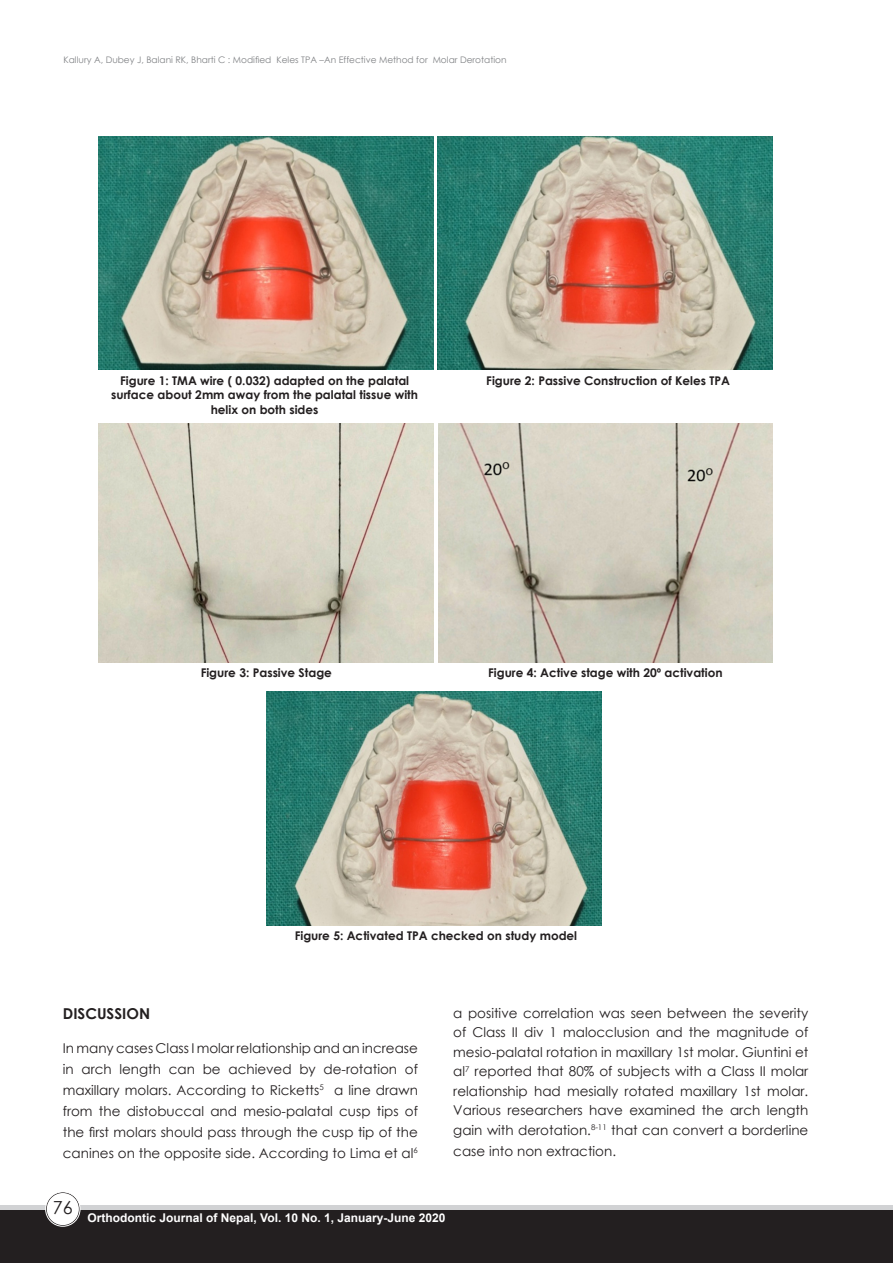
<style>
.page{position:relative;width:893px;height:1263px;background:#fff}
.page>*{position:absolute;margin:0;border:0;box-sizing:border-box;transform-origin:0 0}
.t1{font:18px "Century Gothic";color:#231f20}
.t2{font:700 15px "Century Gothic";color:#231f20}
.t3{font:13.5px/19.5px "Century Gothic";color:#231f20;text-align:justify}
.t4{font:700 12px/14.4px "Century Gothic";color:#231f20;text-align:center}
.t5{font:700 12px "Arial";color:#fff}
.t6{font:9px "Century Gothic";color:#808285}
</style>
<div class="page">
<div style="left:0;top:1205px;width:893px;height:58px;background:linear-gradient(to right,#d1d2d4,#d1d2d4)"></div>
<div style="left:0;top:1211px;width:893px;height:52px;background:#231f20"></div>
<div style="left:46px;top:1192px;width:33px;height:33px;background:#fff;border-radius:50%"></div>
<div style="left:46px;top:1192px;width:34px;height:34px;border:1px solid #231f20;border-radius:50%"></div>
<div style="left:45px;top:1191px;width:35px;height:36px;border:1px solid #fff;border-radius:50%"></div>
<img style="left:99px;top:136px;width:335px;height:234px">
<img style="left:438px;top:136px;width:335px;height:234px">
<img style="left:99px;top:424px;width:335px;height:238px">
<img style="left:438px;top:424px;width:335px;height:238px">
<img style="left:266px;top:692px;width:335px;height:233px">
<p class="t6" style="left:63px;top:54px;width:445px">Kallury A, Dubey J, Balani RK, Bharti C : Modified Keles TPA –An Effective Method for Molar Derotation</p>
<p class="t4" style="left:111px;top:373px;width:308px">Figure 1: TMA wire ( 0.032) adapted on the palatal surface about 2mm away from the palatal tissue with helix on both sides</p>
<p class="t4" style="left:486px;top:373px;width:245px">Figure 2: Passive Construction of Keles TPA</p>
<p class="t4" style="left:201px;top:665px;width:133px">Figure 3: Passive Stage</p>
<p class="t4" style="left:488px;top:665px;width:236px">Figure 4: Active stage with 20º activation</p>
<p class="t4" style="left:295px;top:928px;width:284px">Figure 5: Activated TPA checked on study model</p>
<p class="t2" style="left:63px;top:1002px;width:89px">DISCUSSION</p>
<p class="t3" style="left:63px;top:1037px;width:357px;line-height:21px">In many cases Class I molar relationship and an increase in arch length can be achieved by de-rotation of maxillary molars. According to Ricketts<sup>5</sup> a line drawn from the distobuccal and mesio-palatal cusp tips of the first molars should pass through the cusp tip of the canines on the opposite side. According to Lima et al<sup>6</sup></p>
<p class="t3" style="left:453px;top:1003px;width:357px">a positive correlation was seen between the severity of Class II div 1 malocclusion and the magnitude of mesio-palatal rotation in maxillary 1st molar. Giuntini et al<sup>7</sup> reported that 80% of subjects with a Class II molar relationship had mesially rotated maxillary 1st molar.<br>Various researchers have examined the arch length gain with derotation.<sup>8-11</sup> that can convert a borderline</p>
<p class="t3" style="left:453px;top:1141px;width:164px">case into non extraction.</p>
<h1 class="t1" style="left:53px;top:1195px;width:21px">76</h1>
<p class="t5" style="left:88px;top:1209px;width:359px">Orthodontic Journal of Nepal, Vol. 10 No. 1, January-June 2020</p>
</div>
